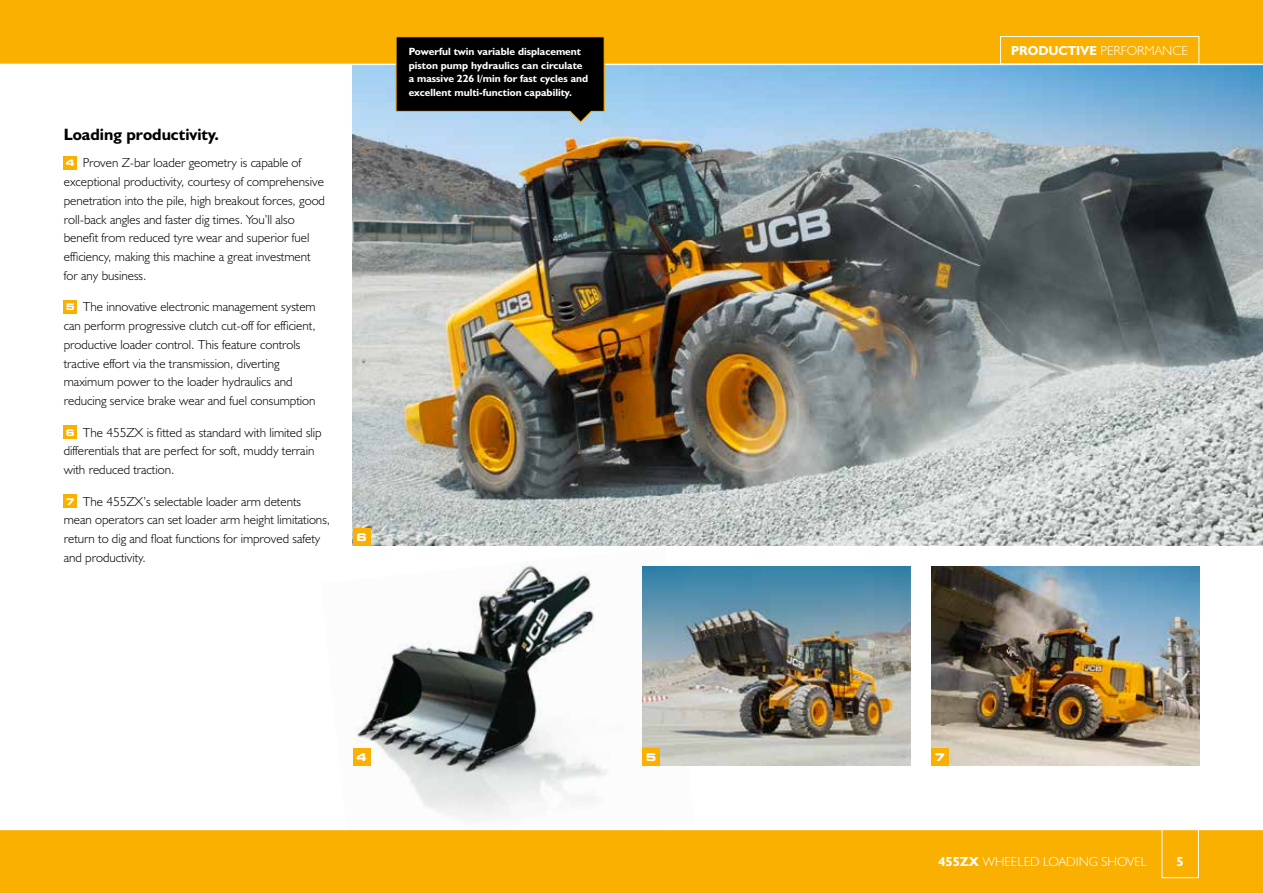
<style>
.page{position:relative;width:1263px;height:893px;background:#fff}
.page>*{position:absolute;margin:0;border:0;box-sizing:border-box;transform-origin:0 0}
.t1{font:16.5px "JCB Bold";color:#000}
.t2{font:13.2px/18.8px "JCB Light";color:#000}
.t3{font:13.2px "JCB Light";color:#fff}
.t4{font:13.2px "JCB Bold";color:#fff}
.t5{font:10.5px/13.5px "JCB Bold";color:#fff}
.t6{font:700 expanded 10.5px "Square 721 BT";color:#fff}
.s1{font-family:"Square 721 BT";font-weight:700;font-stretch:expanded;font-size:9.15px;color:#fff}
.s2{font-family:"JCB Bold"}
</style>
<div class="page">
<img style="left:353px;top:562px;width:341px;height:256px">
<img style="left:353px;top:65px;width:910px;height:481px">
<div style="left:0;top:0;width:1263px;height:64px;background:#f9b000"></div>
<div style="left:0;top:829px;width:1263px;height:64px;background:#f9b000"></div>
<hr style="left:0;top:829px;width:1263px;height:1px;background:#fff">
<div style="left:64px;top:156px;width:13px;height:13px;background:#f9b000"></div>
<div style="left:64px;top:300px;width:13px;height:13px;background:#f9b000"></div>
<div style="left:64px;top:425px;width:13px;height:14px;background:#f9b000"></div>
<div style="left:64px;top:494px;width:13px;height:14px;background:#f9b000"></div>
<div style="left:1162px;top:819px;width:37px;height:59px;border:1px solid #fff"></div>
<div style="left:1000px;top:36px;width:199px;height:28px;border:1px solid #fff"></div>
<img style="left:642px;top:567px;width:268px;height:198px">
<img style="left:931px;top:567px;width:268px;height:198px">
<div style="left:642px;top:748px;width:17px;height:17px;background:#f9b000"></div>
<div style="left:353px;top:748px;width:17px;height:17px;background:#f9b000"></div>
<div style="left:353px;top:529px;width:17px;height:17px;background:#f9b000"></div>
<div style="left:931px;top:748px;width:18px;height:17px;background:#f9b000"></div>
<svg style="left:395px;top:36px;width:210px;height:88px;background:#202220"></svg>
<p class="t1" style="left:64px;top:124px;width:157px">Loading productivity.</p>
<p class="t2" style="left:64px;top:153px;width:263px"><span class="s1">4</span> Proven Z-bar loader geometry is capable of exceptional productivity, courtesy of comprehensive penetration into the pile, high breakout forces, good roll-back angles and faster dig times. You’ll also benefit from reduced tyre wear and superior fuel efficiency, making this machine a great investment for any business.</p>
<p class="t2" style="left:64px;top:297px;width:253px"><span class="s1">5</span> The innovative electronic management system can perform progressive clutch cut-off for efficient, productive loader control. This feature controls tractive effort via the transmission, diverting maximum power to the loader hydraulics and reducing service brake wear and fuel consumption</p>
<p class="t2" style="left:64px;top:423px;width:259px"><span class="s1">6</span> The 455ZX is fitted as standard with limited slip differentials that are perfect for soft, muddy terrain with reduced traction.</p>
<p class="t2" style="left:64px;top:492px;width:268px"><span class="s1">7</span> The 455ZX’s selectable loader arm detents mean operators can set loader arm height limitations, return to dig and float functions for improved safety and productivity.</p>
<p class="t6" style="left:356px;top:531px;width:12px">6</p>
<p class="t5" style="left:409px;top:45px;width:181px">Powerful twin variable displacement piston pump hydraulics can circulate a massive 226 l/min for fast cycles and excellent multi-function capability.</p>
<p class="t6" style="left:356px;top:751px;width:12px">4</p>
<p class="t6" style="left:646px;top:751px;width:12px">5</p>
<p class="t3" style="left:1011px;top:43px;width:178px"><span class="s2">PRODUCTIVE</span> PERFORMANCE</p>
<p class="t6" style="left:935px;top:751px;width:12px">7</p>
<p class="t3" style="left:938px;top:853px;width:210px"><span class="s2">455ZX</span> WHEELED LOADING SHOVEL</p>
<p class="t4" style="left:1176px;top:853px;width:9px">5</p>
</div>
